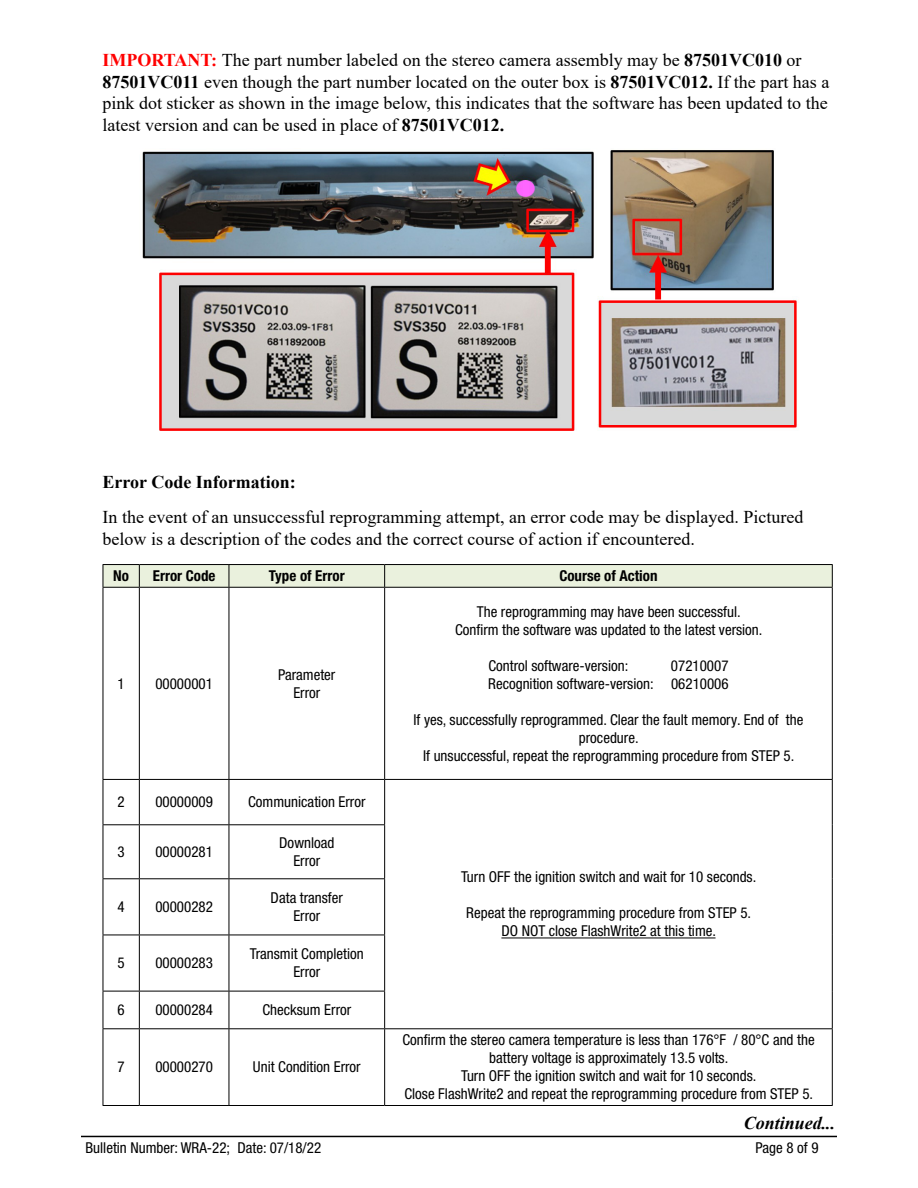
<style>
.page{position:relative;width:918px;height:1188px;background:#fff}
.page>*{position:absolute;margin:0;border:0;box-sizing:border-box;transform-origin:0 0}
.t1{font:18px/21.6px "Times New Roman";color:#000}
.t2{font:700 18px "Times New Roman";color:#000}
.t3{font:italic 700 18px "Times New Roman";color:#000}
.t4{font:condensed 15px/18px "Helvetica Neue LT Pro";color:#000;text-align:center}
.t5{font:condensed 15px "Helvetica Neue LT Std";color:#000}
.t6{font:700 condensed 15px "Helvetica Neue LT Pro";color:#000}
.s1{font-weight:700;color:#f00}
.s2{font-weight:700}
</style>
<div class="page">
<hr style="left:81px;top:1136px;width:756px;height:1px;background:#000">
<img style="left:142px;top:150px;width:655px;height:281px">
<hr style="left:103px;top:564px;width:36px;height:1px;background:#000">
<hr style="left:139px;top:564px;width:90px;height:1px;background:#000">
<hr style="left:229px;top:564px;width:156px;height:1px;background:#000">
<hr style="left:385px;top:564px;width:448px;height:1px;background:#000">
<svg style="left:103px;top:565px;width:730px;height:22px;background:#e5ecd8"></svg>
<hr style="left:103px;top:587px;width:36px;height:1px;background:#000">
<hr style="left:103px;top:588px;width:1px;height:191px;background:#000">
<hr style="left:139px;top:587px;width:90px;height:1px;background:#000">
<hr style="left:139px;top:588px;width:1px;height:191px;background:#000">
<hr style="left:229px;top:587px;width:156px;height:1px;background:#000">
<hr style="left:229px;top:588px;width:1px;height:191px;background:#000">
<hr style="left:385px;top:587px;width:448px;height:1px;background:#000">
<hr style="left:384px;top:588px;width:1px;height:191px;background:#000">
<hr style="left:832px;top:588px;width:1px;height:191px;background:#000">
<hr style="left:103px;top:779px;width:36px;height:1px;background:#000">
<hr style="left:103px;top:780px;width:1px;height:44px;background:#000">
<hr style="left:139px;top:779px;width:90px;height:1px;background:#000">
<hr style="left:139px;top:780px;width:1px;height:44px;background:#000">
<hr style="left:229px;top:779px;width:156px;height:1px;background:#000">
<hr style="left:229px;top:780px;width:1px;height:44px;background:#000">
<hr style="left:385px;top:779px;width:448px;height:1px;background:#000">
<hr style="left:384px;top:780px;width:1px;height:44px;background:#000">
<hr style="left:832px;top:780px;width:1px;height:45px;background:#000">
<hr style="left:103px;top:824px;width:36px;height:1px;background:#000">
<hr style="left:103px;top:825px;width:1px;height:53px;background:#000">
<hr style="left:139px;top:824px;width:90px;height:1px;background:#000">
<hr style="left:139px;top:825px;width:1px;height:53px;background:#000">
<hr style="left:229px;top:824px;width:156px;height:1px;background:#000">
<hr style="left:229px;top:825px;width:1px;height:53px;background:#000">
<hr style="left:384px;top:825px;width:1px;height:53px;background:#000">
<hr style="left:832px;top:825px;width:1px;height:54px;background:#000">
<hr style="left:103px;top:878px;width:36px;height:1px;background:#000">
<hr style="left:103px;top:879px;width:1px;height:56px;background:#000">
<hr style="left:139px;top:878px;width:90px;height:1px;background:#000">
<hr style="left:139px;top:879px;width:1px;height:56px;background:#000">
<hr style="left:229px;top:878px;width:156px;height:1px;background:#000">
<hr style="left:229px;top:879px;width:1px;height:56px;background:#000">
<hr style="left:384px;top:879px;width:1px;height:56px;background:#000">
<hr style="left:832px;top:879px;width:1px;height:56px;background:#000">
<hr style="left:103px;top:935px;width:36px;height:1px;background:#000">
<hr style="left:103px;top:935px;width:1px;height:56px;background:#000">
<hr style="left:139px;top:935px;width:90px;height:1px;background:#000">
<hr style="left:139px;top:935px;width:1px;height:56px;background:#000">
<hr style="left:229px;top:935px;width:156px;height:1px;background:#000">
<hr style="left:229px;top:935px;width:1px;height:56px;background:#000">
<hr style="left:384px;top:935px;width:1px;height:56px;background:#000">
<hr style="left:832px;top:935px;width:1px;height:56px;background:#000">
<hr style="left:103px;top:991px;width:36px;height:1px;background:#000">
<hr style="left:103px;top:991px;width:1px;height:37px;background:#000">
<hr style="left:139px;top:991px;width:90px;height:1px;background:#000">
<hr style="left:139px;top:991px;width:1px;height:37px;background:#000">
<hr style="left:229px;top:991px;width:156px;height:1px;background:#000">
<hr style="left:229px;top:991px;width:1px;height:37px;background:#000">
<hr style="left:384px;top:991px;width:1px;height:37px;background:#000">
<hr style="left:832px;top:991px;width:1px;height:37px;background:#000">
<hr style="left:103px;top:1028px;width:36px;height:1px;background:#000">
<hr style="left:103px;top:1029px;width:1px;height:76px;background:#000">
<hr style="left:139px;top:1028px;width:90px;height:1px;background:#000">
<hr style="left:139px;top:1029px;width:1px;height:76px;background:#000">
<hr style="left:229px;top:1028px;width:156px;height:1px;background:#000">
<hr style="left:229px;top:1029px;width:1px;height:76px;background:#000">
<hr style="left:385px;top:1028px;width:448px;height:1px;background:#000">
<hr style="left:384px;top:1029px;width:1px;height:76px;background:#000">
<hr style="left:832px;top:1029px;width:1px;height:76px;background:#000">
<hr style="left:103px;top:1105px;width:36px;height:1px;background:#000">
<hr style="left:139px;top:1105px;width:90px;height:1px;background:#000">
<hr style="left:229px;top:1105px;width:156px;height:1px;background:#000">
<hr style="left:385px;top:1105px;width:448px;height:1px;background:#000">
<hr style="left:501px;top:938px;width:215px;height:1px;background:#000">
<p class="t1" style="left:103px;top:49px;width:728px"><span class="s1">IMPORTANT:</span> The part number labeled on the stereo camera assembly may be <span class="s2">87501VC010</span> or <span class="s2">87501VC011</span> even though the part number located on the outer box is <span class="s2">87501VC012.</span> If the part has a pink dot sticker as shown in the image below, this indicates that the software has been updated to the latest version and can be used in place of <span class="s2">87501VC012.</span></p>
<p class="t2" style="left:103px;top:469px;width:195px">Error Code Information:</p>
<p class="t1" style="left:103px;top:506px;width:702px">In the event of an unsuccessful reprogramming attempt, an error code may be displayed. Pictured below is a description of the codes and the correct course of action if encountered.</p>
<p class="t6" style="left:113px;top:567px;width:17px">No</p>
<p class="t6" style="left:153px;top:567px;width:64px">Error Code</p>
<p class="t6" style="left:269px;top:567px;width:77px">Type of Error</p>
<p class="t6" style="left:559px;top:567px;width:100px">Course of Action</p>
<p class="t4" style="left:118px;top:674px;width:9px">1</p>
<p class="t4" style="left:155px;top:674px;width:59px">00000001</p>
<p class="t4" style="left:278px;top:665px;width:59px">Parameter<br>Error</p>
<p class="t4" style="left:118px;top:793px;width:9px">2</p>
<p class="t4" style="left:155px;top:793px;width:59px">00000009</p>
<p class="t4" style="left:248px;top:793px;width:119px">Communication Error</p>
<p class="t4" style="left:118px;top:843px;width:9px">3</p>
<p class="t4" style="left:155px;top:843px;width:59px">00000281</p>
<p class="t4" style="left:279px;top:834px;width:57px">Download<br>Error</p>
<p class="t4" style="left:118px;top:898px;width:9px">4</p>
<p class="t4" style="left:155px;top:898px;width:59px">00000282</p>
<p class="t4" style="left:271px;top:889px;width:74px">Data transfer<br>Error</p>
<p class="t4" style="left:118px;top:954px;width:9px">5</p>
<p class="t4" style="left:155px;top:954px;width:59px">00000283</p>
<p class="t4" style="left:250px;top:945px;width:115px">Transmit Completion<br>Error</p>
<p class="t4" style="left:118px;top:1001px;width:9px">6</p>
<p class="t4" style="left:155px;top:1001px;width:59px">00000284</p>
<p class="t4" style="left:262px;top:1001px;width:90px">Checksum Error</p>
<p class="t4" style="left:118px;top:1058px;width:9px">7</p>
<p class="t4" style="left:155px;top:1058px;width:59px">00000270</p>
<p class="t4" style="left:253px;top:1058px;width:109px">Unit Condition Error</p>
<p class="t4" style="left:455px;top:602px;width:309px">The reprogramming may have been successful.<br>Confirm the software was updated to the latest version.</p>
<p class="t4" style="left:488px;top:656px;width:141px">Control software-version:</p>
<p class="t4" style="left:488px;top:656px;width:242px;text-align:right">07210007<br>Recognition software-version: 06210006</p>
<p class="t4" style="left:414px;top:710px;width:391px">If yes, successfully reprogrammed. Clear the fault memory. End of the procedure.<br>If unsuccessful, repeat the reprogramming procedure from STEP 5.</p>
<p class="t4" style="left:461px;top:868px;width:297px">Turn OFF the ignition switch and wait for 10 seconds.</p>
<p class="t4" style="left:466px;top:904px;width:286px">Repeat the reprogramming procedure from STEP 5.<br>DO NOT close FlashWrite2 at this time.</p>
<p class="t4" style="left:402px;top:1031px;width:414px">Confirm the stereo camera temperature is less than 176°F / 80°C and the battery voltage is approximately 13.5 volts.<br>Turn OFF the ignition switch and wait for 10 seconds.<br>Close FlashWrite2 and repeat the reprogramming procedure from STEP 5.</p>
<p class="t3" style="left:744px;top:1111px;width:93px">Continued...</p>
<p class="t5" style="left:86px;top:1138px;width:237px">Bulletin Number: WRA-22; Date: 07/18/22</p>
<p class="t5" style="left:756px;top:1138px;width:65px">Page 8 of 9</p>
</div>
